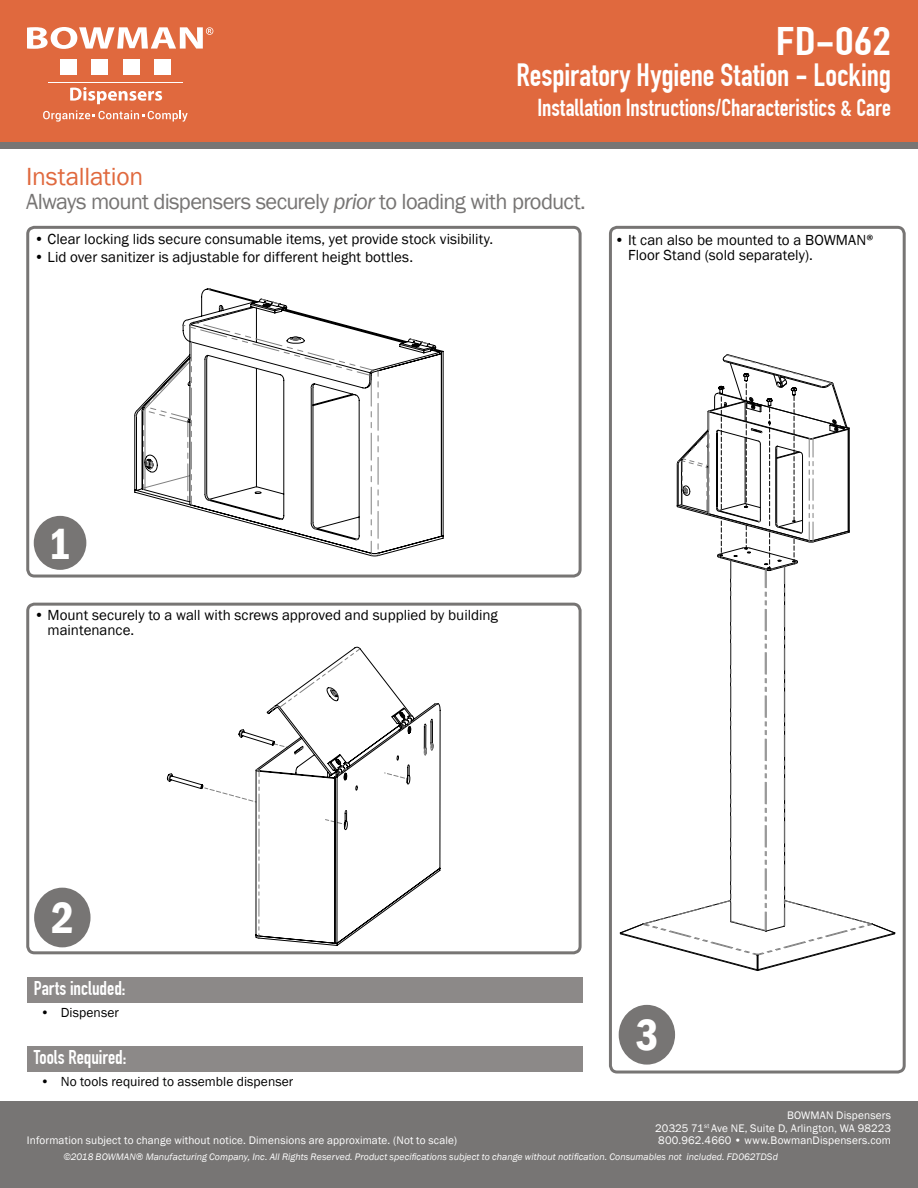
<style>
.page{position:relative;width:918px;height:1188px;background:#fff}
.page>*{position:absolute;margin:0;border:0;box-sizing:border-box;transform-origin:0 0}
.t1{font:600 condensed 45px "Franklin Gothic";color:#fff}
.t2{font:700 39px "DIN Condensed";color:#fff;scale:1.28 1}
.t3{font:700 31.5px "DIN Condensed";color:#fff}
.t4{font:25.5px "Franklin Gothic";letter-spacing:-.01em;color:#e0693e}
.t5{font:700 24px "DIN Condensed";letter-spacing:.005em;color:#fff}
.t6{font:22.5px "Franklin Gothic";letter-spacing:-.035em;color:#777574}
.t7{font:700 19.5px "DIN Condensed";color:#fff}
.t8{font:15px/15px "Franklin Gothic";color:#000}
.t9{font:13.5px "Franklin Gothic";letter-spacing:.005em;color:#000}
.t10{font:11.25px/12.8px "Franklin Gothic";letter-spacing:.01em;color:#fff;text-align:justify}
.t11{font:italic 9.75px "Franklin Gothic";letter-spacing:.005em;color:#fff}
.s1{font-style:italic}
.s2{font-family:"Calibri"}
</style>
<div class="page">
<div style="left:0;top:0;width:918px;height:148px;background:#777574"></div>
<div style="left:0;top:1101px;width:918px;height:87px;background:#777574"></div>
<div style="left:0;top:0;width:918px;height:142px;background:#e0693e"></div>
<svg style="left:27px;top:27px;width:186px;height:22px"></svg>
<div style="left:60px;top:59px;width:17px;height:16px;background:#fff"></div>
<div style="left:92px;top:59px;width:16px;height:16px;background:#fff"></div>
<div style="left:123px;top:59px;width:17px;height:16px;background:#fff"></div>
<div style="left:154px;top:59px;width:17px;height:16px;background:#fff"></div>
<hr style="left:49px;top:82px;width:134px;height:1px;background:#fff">
<svg style="left:70px;top:87px;width:92px;height:17px"></svg>
<svg style="left:43px;top:110px;width:145px;height:12px"></svg>
<div style="left:26px;top:226px;width:556px;height:352px;border:3px solid #777574;border-radius:7px"></div>
<div style="left:26px;top:603px;width:556px;height:351px;border:3px solid #777574;border-radius:7px"></div>
<div style="left:609px;top:226px;width:297px;height:848px;border:3px solid #777574;border-radius:7px"></div>
<svg style="left:239px;top:729px;width:16px;height:11px"></svg>
<svg style="left:255px;top:647px;width:186px;height:299px"></svg>
<svg style="left:402px;top:715px;width:10px;height:13px"></svg>
<svg style="left:424px;top:742px;width:10px;height:13px"></svg>
<svg style="left:271px;top:648px;width:90px;height:63px"></svg>
<svg style="left:167px;top:769px;width:93px;height:169px"></svg>
<svg style="left:335px;top:762px;width:13px;height:14px"></svg>
<svg style="left:295px;top:748px;width:8px;height:7px"></svg>
<svg style="left:384px;top:766px;width:25px;height:14px"></svg>
<svg style="left:425px;top:720px;width:7px;height:6px"></svg>
<svg style="left:620px;top:354px;width:275px;height:617px"></svg>
<svg style="left:201px;top:288px;width:243px;height:268px"></svg>
<svg style="left:422px;top:342px;width:7px;height:3px"></svg>
<svg style="left:410px;top:339px;width:6px;height:2px"></svg>
<svg style="left:134px;top:299px;width:245px;height:257px"></svg>
<div style="left:27px;top:977px;width:555px;height:26px;background:#8c8988"></div>
<div style="left:27px;top:1046px;width:555px;height:26px;background:#8c8988"></div>
<div style="left:34px;top:888px;width:57px;height:59px;background:#777574;border-radius:50%"></div>
<div style="left:619px;top:1005px;width:56px;height:60px;background:#777574;border-radius:50%"></div>
<div style="left:34px;top:516px;width:52px;height:54px;background:#777574;border-radius:50%"></div>
<h2 class="t2" style="left:776px;top:27px;width:91px">FD-062</h2>
<h3 class="t3" style="left:516px;top:64px;width:376px">Respiratory Hygiene Station - Locking</h3>
<h3 class="t5" style="left:537px;top:99px;width:355px">Installation Instructions/Characteristics &amp; Care</h3>
<h3 class="t4" style="left:26px;top:168px;width:119px">Installation</h3>
<h3 class="t6" style="left:26px;top:194px;width:561px">Always mount dispensers securely <span class="s1">prior</span> to loading with product.</h3>
<p class="t8" style="left:34px;top:233px;width:461px">• Clear locking lids secure consumable items, yet provide stock visibility.</p>
<p class="t8" style="left:34px;top:251px;width:381px">• Lid over sanitizer is adjustable for different height bottles.</p>
<p class="t8" style="left:628px;top:234px;width:247px;text-indent:-13px">• It can also be mounted to a BOWMAN<span class="s2">®<br></span>Floor Stand (sold separately).</p>
<h1 class="t1" style="left:48px;top:517px;width:24px">1</h1>
<p class="t8" style="left:48px;top:609px;width:452px;text-indent:-14px">• Mount securely to a wall with screws approved and supplied by building maintenance.</p>
<h1 class="t1" style="left:51px;top:891px;width:24px">2</h1>
<h3 class="t7" style="left:34px;top:981px;width:93px">Parts included:</h3>
<p class="t9" style="left:40px;top:1008px;width:80px">• Dispenser</p>
<h3 class="t7" style="left:34px;top:1050px;width:94px">Tools Required:</h3>
<p class="t9" style="left:40px;top:1077px;width:254px">• No tools required to assemble dispenser</p>
<h1 class="t1" style="left:636px;top:1009px;width:24px">3</h1>
<p class="t10" style="left:655px;top:1110px;width:237px;text-indent:132px">BOWMAN Dispensers 20325 71<sup>st</sup> Ave NE, Suite D, Arlington, WA 98223<br>800.962.4660 • www.BowmanDispensers.com</p>
<p class="t11" style="left:63px;top:1151px;width:716px">©2018 BOWMAN® Manufacturing Company, Inc. All Rights Reserved. Product speci昀椀cations subject to change without noti昀椀cation. Consumables not included. FD062TDSd</p>
<p class="t10" style="left:27px;top:1135px;width:432px">Information subject to change without notice. Dimensions are approximate. (Not to scale)</p>
</div>
